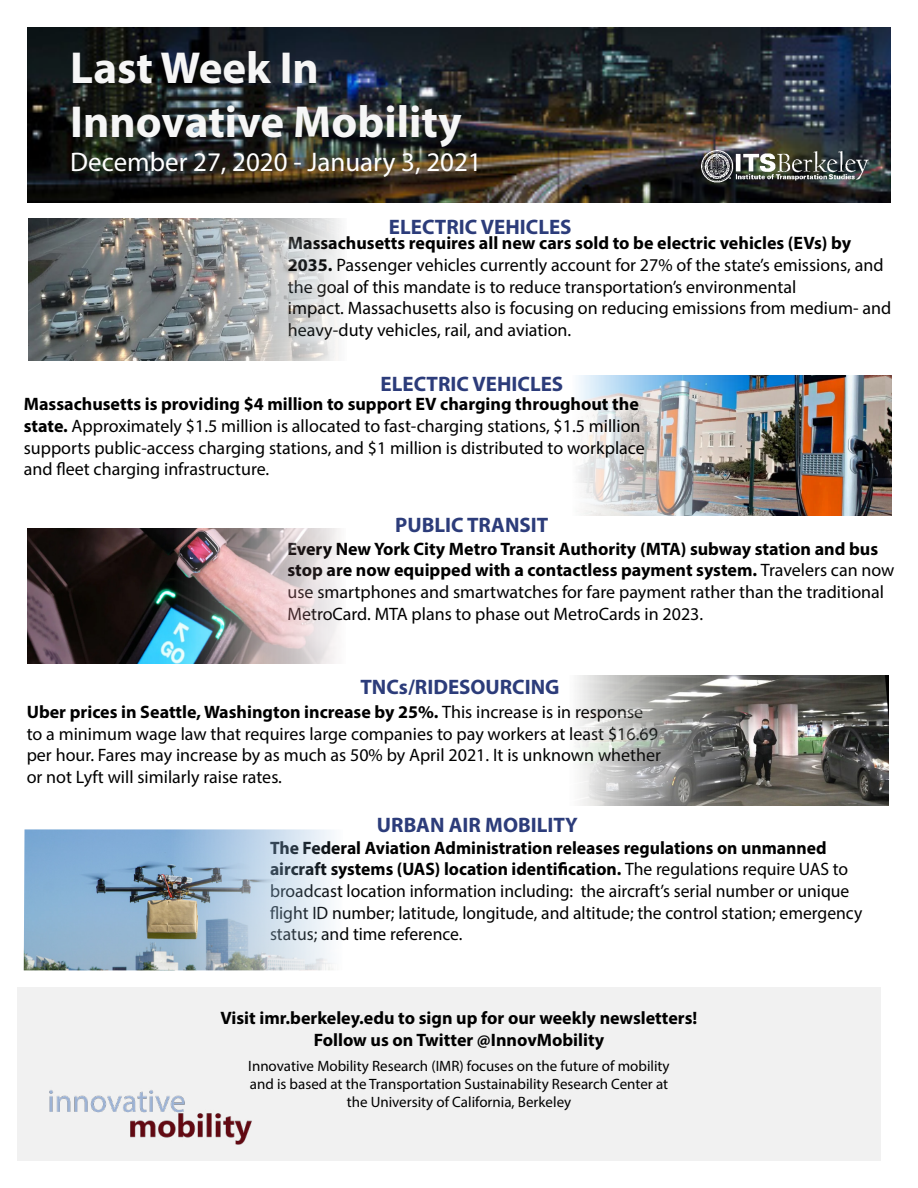
<style>
.page{position:relative;width:918px;height:1188px;background:#fff}
.page>*{position:absolute;margin:0;border:0;box-sizing:border-box;transform-origin:0 0}
.t1{font:700 45px/54px "Myriad Pro";color:#f6f6f6}
.t2{font:27px "Myriad Pro";color:#fff}
.t3{font:700 21px "Myriad Pro";color:#2c3c7a}
.t4{font:18px/21.6px "Myriad Pro";color:#000}
.t5{font:700 18px/21.6px "Myriad Pro";color:#000;text-align:center}
.t6{font:15px/18px "Myriad Pro";color:#000;text-align:center}
.s1{font-weight:700}
</style>
<div class="page">
<img style="left:27px;top:27px;width:864px;height:176px">
<img style="left:577px;top:676px;width:311px;height:130px">
<div style="left:17px;top:988px;width:864px;height:173px;background:#f1f1f1"></div>
<img style="left:49px;top:1090px;width:203px;height:55px">
<img style="left:27px;top:529px;width:313px;height:134px">
<img style="left:28px;top:218px;width:313px;height:143px">
<img style="left:578px;top:376px;width:314px;height:140px">
<img style="left:689px;top:141px;width:190px;height:56px">
<img style="left:24px;top:829px;width:309px;height:141px">
<h1 class="t1" style="left:70px;top:39px;width:393px">Last Week In<br>Innovative Mobility</h1>
<h2 class="t2" style="left:70px;top:145px;width:413px">December 27, 2020 - January 3, 2021</h2>
<p class="t3" style="left:389px;top:214px;width:184px">ELECTRIC VEHICLES</p>
<p class="t4" style="left:288px;top:232px;width:605px"><span class="s1">Massachusetts requires all new cars sold to be electric vehicles (EVs) by 2035.</span> Passenger vehicles currently account for 27% of the state’s emissions, and the goal of this mandate is to reduce transportation’s environmental<br>impact. Massachusetts also is focusing on reducing emissions from medium- and heavy-duty vehicles, rail, and aviation.</p>
<p class="t3" style="left:381px;top:371px;width:184px">ELECTRIC VEHICLES</p>
<p class="t4" style="left:24px;top:393px;width:623px"><span class="s1">Massachusetts is providing $4 million to support EV charging throughout the state.</span> Approximately $1.5 million is allocated to fast-charging stations, $1.5 million supports public-access charging stations, and $1 million is distributed to workplace and fleet charging infrastructure.</p>
<p class="t3" style="left:395px;top:511px;width:155px">PUBLIC TRANSIT</p>
<p class="t4" style="left:287px;top:538px;width:609px"><span class="s1">Every New York City Metro Transit Authority (MTA) subway station and bus stop are now equipped with a contactless payment system.</span> Travelers can now use smartphones and smartwatches for fare payment rather than the traditional MetroCard. MTA plans to phase out MetroCards in 2023.</p>
<p class="t3" style="left:360px;top:673px;width:201px">TNCs/RIDESOURCING</p>
<p class="t4" style="left:27px;top:701px;width:636px"><span class="s1">Uber prices in Seattle, Washington increase by 25%.</span> This increase is in response to a minimum wage law that requires large companies to pay workers at least $16.69 per hour. Fares may increase by as much as 50% by April 2021. It is unknown whether or not Lyft will similarly raise rates.</p>
<p class="t3" style="left:377px;top:812px;width:202px">URBAN AIR MOBILITY</p>
<p class="t4" style="left:270px;top:837px;width:594px"><span class="s1">The Federal Aviation Administration releases regulations on unmanned aircraft systems (UAS) location identification.</span> The regulations require UAS to broadcast location information including: the aircraft’s serial number or unique flight ID number; latitude, longitude, and altitude; the control station; emergency status; and time reference.</p>
<p class="t5" style="left:221px;top:1007px;width:478px">Visit imr.berkeley.edu to sign up for our weekly newsletters!<br>Follow us on Twitter @InnovMobility</p>
<p class="t6" style="left:248px;top:1057px;width:423px">Innovative Mobility Research (IMR) focuses on the future of mobility and is based at the Transportation Sustainability Research Center at the University of California, Berkeley</p>
</div>
